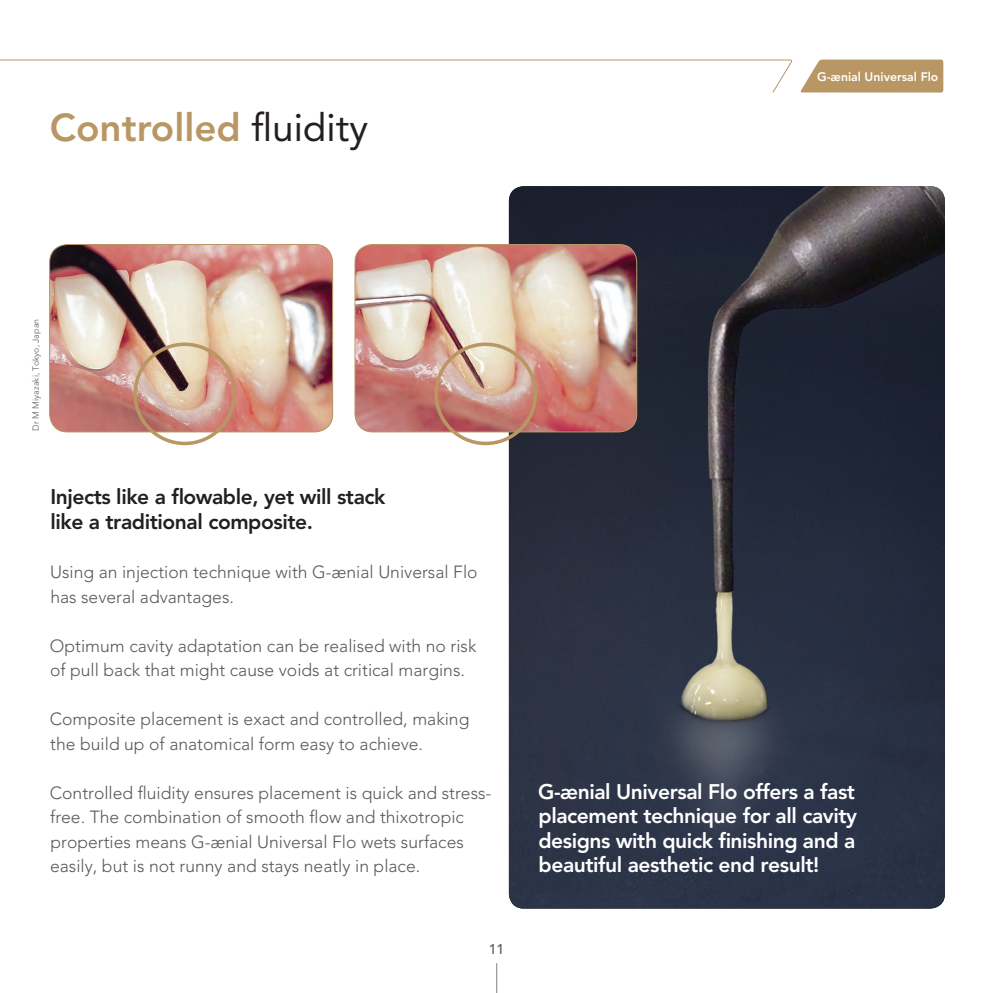
<style>
.page{position:relative;width:993px;height:993px;background:#fff}
.page>*{position:absolute;margin:0;border:0;box-sizing:border-box;transform-origin:0 0}
.t1{font:800 38.5px "Avenir";color:#b99764}
.t2{font:800 21px/24.5px "Avenir";letter-spacing:-.02em;color:#fff;text-align:justify}
.t3{font:800 21px/24.5px "Avenir";letter-spacing:-.02em;color:#231f20}
.t4{font:300 17.5px/24.5px "Avenir";color:#57585a}
.t5{font:500 14px "Avenir";color:#57585a}
.t6{font:800 12.25px "Avenir";color:#fff}
.t7{font:300 8.75px "Avenir";letter-spacing:.01em;color:#57585a}
.s1{font-weight:400;color:#231f20}
</style>
<div class="page">
<svg style="left:800px;top:60px;width:143px;height:32px;background:#bd9e6e"></svg>
<svg style="left:0;top:59px;width:792px;height:34px"></svg>
<hr style="left:496px;top:962px;width:1px;height:30px;background:#808285">
<img style="left:508px;top:186px;width:436px;height:722px">
<img style="left:50px;top:244px;width:282px;height:188px">
<div style="left:49px;top:244px;width:284px;height:188px;border:1px solid #b99764;border-radius:18px"></div>
<img style="left:355px;top:244px;width:281px;height:188px">
<div style="left:354px;top:244px;width:283px;height:188px;border:1px solid #b99764;border-radius:18px"></div>
<div style="left:133px;top:342px;width:103px;height:103px;border:4px solid #b99764;border-radius:50%"></div>
<div style="left:434px;top:342px;width:103px;height:103px;border:4px solid #b99764;border-radius:50%"></div>
<h1 class="t1" style="left:50px;top:105px;width:319px">Controlled <span class="s1">fluidity</span></h1>
<p class="t6" style="left:816px;top:69px;width:123px">G-ænial Universal Flo</p>
<p class="t7" style="left:31px;top:431px;width:114px;rotate:-90deg">Dr M Miyazaki, Tokyo, Japan</p>
<p class="t3" style="left:50px;top:485px;width:336px">Injects like a flowable, yet will stack like a traditional composite.</p>
<p class="t4" style="left:50px;top:559px;width:429px">Using an injection technique with G-ænial Universal Flo has several advantages.</p>
<p class="t4" style="left:50px;top:633px;width:428px">Optimum cavity adaptation can be realised with no risk of pull back that might cause voids at critical margins.</p>
<p class="t4" style="left:50px;top:706px;width:421px">Composite placement is exact and controlled, making the build up of anatomical form easy to achieve.</p>
<p class="t4" style="left:50px;top:780px;width:443px">Controlled fluidity ensures placement is quick and stress&shy;free. The combination of smooth flow and thixotropic properties means G-ænial Universal Flo wets surfaces easily, but is not runny and stays neatly in place.</p>
<p class="t2" style="left:538px;top:779px;width:320px">G-ænial Universal Flo offers a fast placement technique for all cavity designs with quick finishing and a beautiful aesthetic end result!</p>
<p class="t5" style="left:488px;top:940px;width:17px">11</p>
</div>
